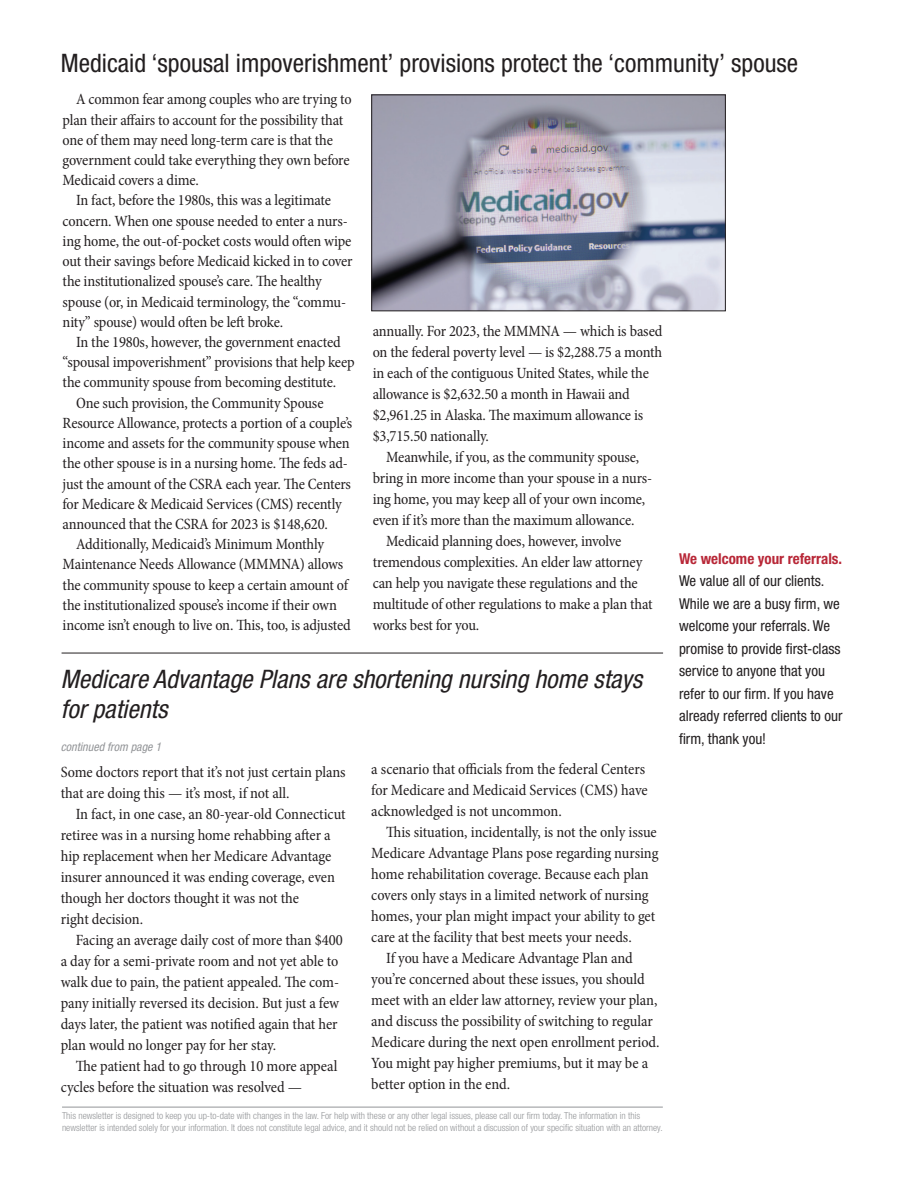
<style>
.page{position:relative;width:918px;height:1188px;background:#fff}
.page>*{position:absolute;margin:0;border:0;box-sizing:border-box;transform-origin:0 0}
.t1{font:condensed 25.5px "Helvetica Neue LT Std";color:#231f20}
.t2{font:italic condensed 25.5px/30px "Helvetica Neue LT Std";color:#231f20}
.t3{font:condensed 15.75px/21px "Minion Pro";letter-spacing:-.01em;color:#231f20}
.t4{font:condensed 15px/22.5px "Helvetica Neue LT Std";color:#231f20}
.t5{font:700 condensed 15px "Helvetica Neue LT Std";color:#b82737}
.t6{font:italic condensed 12px "Helvetica Neue LT Std";color:#939598}
.t7{font:300 condensed 9.6px/12.1px "Helvetica Neue LT Std";color:#939598}
</style>
<div class="page">
<hr style="left:62px;top:1107px;width:601px;height:1px;background:#939598">
<hr style="left:62px;top:653px;width:601px;height:1px;background:#231f20">
<img style="left:373px;top:96px;width:351px;height:213px">
<div style="left:371px;top:94px;width:355px;height:217px;border:1px solid #231f20"></div>
<h1 class="t1" style="left:61px;top:48px;width:739px">Medicaid ‘spousal impoverishment’ provisions protect the ‘community’ spouse</h1>
<p class="t3" style="left:63px;top:89px;width:291px;line-height:20.2px;text-indent:13px">A common fear among couples who are trying to plan their affairs to account for the possibility that one of them may need long-term care is that the government could take everything they own before Medicaid covers a dime.</p>
<p class="t3" style="left:63px;top:191px;width:292px;line-height:20.2px;text-indent:13px">In fact, before the 1980s, this was a legitimate concern. When one spouse needed to enter a nurs&shy;ing home, the out-of-pocket costs would often wipe out their savings before Medicaid kicked in to cover the institutionalized spouse’s care. The healthy spouse (or, in Medicaid terminology, the “commu&shy;nity” spouse) would often be left broke.</p>
<p class="t3" style="left:76px;top:332px;width:266px">In the 1980s, however, the government enacted</p>
<p class="t3" style="left:63px;top:352px;width:294px">“spousal impoverishment” provisions that help keep</p>
<p class="t3" style="left:63px;top:372px;width:275px">the community spouse from becoming destitute.</p>
<p class="t3" style="left:76px;top:392px;width:249px">One such provision, the Community Spouse</p>
<p class="t3" style="left:63px;top:413px;width:291px">Resource Allowance, protects a portion of a couple’s</p>
<p class="t3" style="left:63px;top:433px;width:289px">income and assets for the community spouse when</p>
<p class="t3" style="left:63px;top:453px;width:287px">the other spouse is in a nursing home. The feds ad-</p>
<p class="t3" style="left:63px;top:473px;width:290px">just the amount of the CSRA each year. The Centers</p>
<p class="t3" style="left:63px;top:493px;width:281px">for Medicare &amp; Medicaid Services (CMS) recently</p>
<p class="t3" style="left:63px;top:514px;width:267px">announced that the CSRA for 2023 is $148,620.</p>
<p class="t3" style="left:76px;top:534px;width:250px">Additionally, Medicaid’s Minimum Monthly</p>
<p class="t3" style="left:63px;top:554px;width:282px">Maintenance Needs Allowance (MMMNA) allows</p>
<p class="t3" style="left:63px;top:574px;width:287px">the community spouse to keep a certain amount of</p>
<p class="t3" style="left:63px;top:595px;width:276px">the institutionalized spouse’s income if their own</p>
<p class="t3" style="left:63px;top:615px;width:290px">income isn’t enough to live on. This, too, is adjusted</p>
<p class="t3" style="left:373px;top:321px;width:291px">annually. For 2023, the MMMNA — which is based on the federal poverty level — is $2,288.75 a month in each of the contiguous United States, while the allowance is $2,632.50 a month in Hawaii and $2,961.25 in Alaska. The maximum allowance is $3,715.50 nationally.</p>
<p class="t3" style="left:386px;top:447px;width:255px">Meanwhile, if you, as the community spouse,</p>
<p class="t3" style="left:373px;top:468px;width:281px">bring in more income than your spouse in a nurs-</p>
<p class="t3" style="left:373px;top:489px;width:274px">ing home, you may keep all of your own income,</p>
<p class="t3" style="left:373px;top:510px;width:263px">even if it’s more than the maximum allowance.</p>
<p class="t3" style="left:386px;top:531px;width:237px">Medicaid planning does, however, involve</p>
<p class="t3" style="left:373px;top:552px;width:271px">tremendous complexities. An elder law attorney</p>
<p class="t3" style="left:373px;top:573px;width:267px">can help you navigate these regulations and the</p>
<p class="t3" style="left:373px;top:594px;width:282px">multitude of other regulations to make a plan that</p>
<p class="t3" style="left:373px;top:615px;width:108px">works best for you.</p>
<p class="t5" style="left:679px;top:549px;width:165px">We welcome your referrals.</p>
<p class="t4" style="left:679px;top:570px;width:165px">We value all of our clients.<br>While we are a busy firm, we welcome your referrals. We promise to provide first-class service to anyone that you refer to our firm. If you have already referred clients to our firm, thank you!</p>
<h1 class="t2" style="left:61px;top:665px;width:583px">Medicare Advantage Plans are shortening nursing home stays for patients</h1>
<p class="t6" style="left:61px;top:740px;width:102px">continued from page 1</p>
<p class="t3" style="left:61px;top:762px;width:287px">Some doctors report that it’s not just certain plans that are doing this — it’s most, if not all.</p>
<p class="t3" style="left:61px;top:804px;width:287px;text-indent:15px">In fact, in one case, an 80-year-old Connecticut retiree was in a nursing home rehabbing after a hip replacement when her Medicare Advantage insurer announced it was ending coverage, even though her doctors thought it was not the<br>right decision.</p>
<p class="t3" style="left:61px;top:930px;width:284px;text-indent:15px">Facing an average daily cost of more than $400 a day for a semi-private room and not yet able to walk due to pain, the patient appealed. The com&shy;pany initially reversed its decision. But just a few days later, the patient was notified again that her plan would no longer pay for her stay.</p>
<p class="t3" style="left:61px;top:1056px;width:278px;text-indent:15px">The patient had to go through 10 more appeal cycles before the situation was resolved —</p>
<p class="t3" style="left:371px;top:759px;width:278px">a scenario that officials from the federal Centers for Medicare and Medicaid Services (CMS) have acknowledged is not uncommon.</p>
<p class="t3" style="left:386px;top:822px;width:272px">This situation, incidentally, is not the only issue</p>
<p class="t3" style="left:371px;top:843px;width:289px">Medicare Advantage Plans pose regarding nursing</p>
<p class="t3" style="left:371px;top:864px;width:279px">home rehabilitation coverage. Because each plan</p>
<p class="t3" style="left:371px;top:885px;width:279px">covers only stays in a limited network of nursing</p>
<p class="t3" style="left:371px;top:906px;width:285px">homes, your plan might impact your ability to get</p>
<p class="t3" style="left:371px;top:927px;width:262px">care at the facility that best meets your needs.</p>
<p class="t3" style="left:386px;top:948px;width:248px">If you have a Medicare Advantage Plan and</p>
<p class="t3" style="left:371px;top:969px;width:275px">you’re concerned about these issues, you should</p>
<p class="t3" style="left:371px;top:990px;width:288px">meet with an elder law attorney, review your plan,</p>
<p class="t3" style="left:371px;top:1011px;width:283px">and discuss the possibility of switching to regular</p>
<p class="t3" style="left:371px;top:1032px;width:290px">Medicare during the next open enrollment period.</p>
<p class="t3" style="left:371px;top:1053px;width:278px">You might pay higher premiums, but it may be a</p>
<p class="t3" style="left:371px;top:1074px;width:140px">better option in the end.</p>
<p class="t7" style="left:62px;top:1109px;width:602px">This newsletter is designed to keep you up-to-date with changes in the law. For help with these or any other legal issues, please call our firm today. The information in this newsletter is intended solely for your information. It does not constitute legal advice, and it should not be relied on without a discussion of your specific situation with an attorney.</p>
</div>
